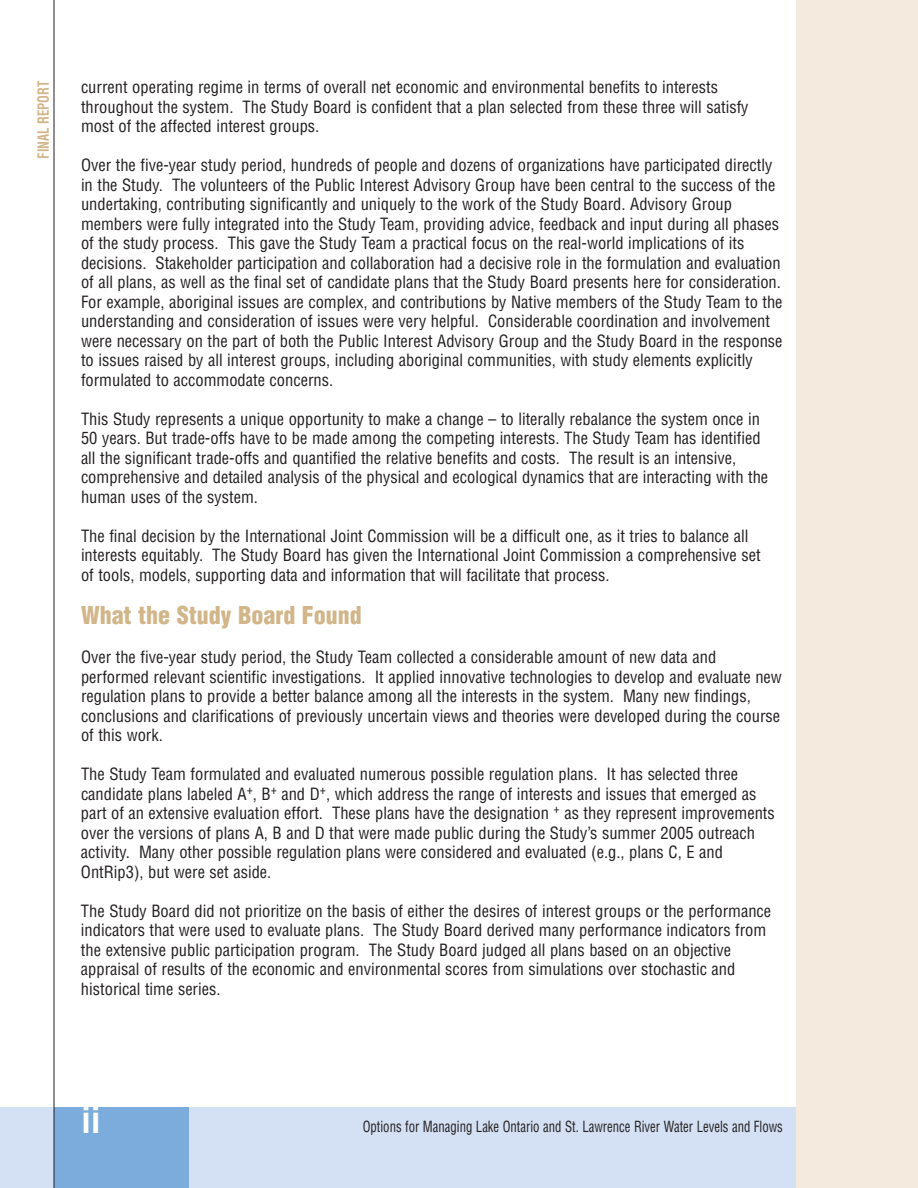
<style>
.page{position:relative;width:918px;height:1188px;background:#fff}
.page>*{position:absolute;margin:0;border:0;box-sizing:border-box;transform-origin:0 0}
.t1{font:700 condensed 36px "Helvetica";color:#fff}
.t2{font:900 condensed 24px "Helvetica";color:#d2b588}
.t3{font:condensed 16.5px/19.5px "Helvetica";color:#231f20}
.t4{font:condensed 15px "Helvetica";color:#231f20;scale:.85 1}
.t5{font:700 condensed 15px "Helvetica";color:#d2b588;scale:.85 1}
</style>
<div class="page">
<div style="left:0;top:1107px;width:918px;height:81px;background:#d4e0f3"></div>
<div style="left:54px;top:1107px;width:135px;height:81px;background:#7bacdc"></div>
<div style="left:796px;top:0;width:122px;height:1188px;background:#f4eade"></div>
<hr style="left:54px;top:0;width:1px;height:1188px;background:#231f20">
<p class="t5" style="left:38px;top:159px;width:93px;rotate:-90deg">FINAL REPORT</p>
<p class="t3" style="left:81px;top:79px;width:669px">current operating regime in terms of overall net economic and environmental benefits to interests throughout the system. The Study Board is confident that a plan selected from these three will satisfy most of the affected interest groups.</p>
<p class="t3" style="left:81px;top:157px;width:703px">Over the five-year study period, hundreds of people and dozens of organizations have participated directly in the Study. The volunteers of the Public Interest Advisory Group have been central to the success of the undertaking, contributing significantly and uniquely to the work of the Study Board. Advisory Group members were fully integrated into the Study Team, providing advice, feedback and input during all phases of the study process. This gave the Study Team a practical focus on the real-world implications of its decisions. Stakeholder participation and collaboration had a decisive role in the formulation and evaluation of all plans, as well as the final set of candidate plans that the Study Board presents here for consideration.<br>For example, aboriginal issues are complex, and contributions by Native members of the Study Team to the understanding and consideration of issues were very helpful. Considerable coordination and involvement were necessary on the part of both the Public Interest Advisory Group and the Study Board in the response to issues raised by all interest groups, including aboriginal communities, with study elements explicitly formulated to accommodate concerns.</p>
<p class="t3" style="left:81px;top:410px;width:689px">This Study represents a unique opportunity to make a change – to literally rebalance the system once in 50 years. But trade-offs have to be made among the competing interests. The Study Team has identified all the significant trade-offs and quantified the relative benefits and costs. The result is an intensive, comprehensive and detailed analysis of the physical and ecological dynamics that are interacting with the human uses of the system.</p>
<p class="t3" style="left:81px;top:527px;width:681px">The final decision by the International Joint Commission will be a difficult one, as it tries to balance all interests equitably. The Study Board has given the International Joint Commission a comprehensive set of tools, models, supporting data and information that will facilitate that process.</p>
<h2 class="t2" style="left:81px;top:606px;width:282px">What the Study Board Found</h2>
<p class="t3" style="left:81px;top:649px;width:702px">Over the five-year study period, the Study Team collected a considerable amount of new data and performed relevant scientific investigations. It applied innovative technologies to develop and evaluate new regulation plans to provide a better balance among all the interests in the system. Many new findings, conclusions and clarifications of previously uncertain views and theories were developed during the course of this work.</p>
<p class="t3" style="left:81px;top:766px;width:695px">The Study Team formulated and evaluated numerous possible regulation plans. It has selected three candidate plans labeled A<sup>+</sup>, B<sup>+</sup> and D<sup>+</sup>, which address the range of interests and issues that emerged as part of an extensive evaluation effort. These plans have the designation <sup>+</sup> as they represent improvements over the versions of plans A, B and D that were made public during the Study’s summer 2005 outreach activity. Many other possible regulation plans were considered and evaluated (e.g., plans C, E and OntRip3), but were set aside.</p>
<p class="t3" style="left:81px;top:902px;width:692px">The Study Board did not prioritize on the basis of either the desires of interest groups or the performance indicators that were used to evaluate plans. The Study Board derived many performance indicators from the extensive public participation program. The Study Board judged all plans based on an objective appraisal of results of the economic and environmental scores from simulations over stochastic and historical time series.</p>
<h1 class="t1" style="left:81px;top:1106px;width:22px">ii</h1>
<p class="t4" style="left:363px;top:1121px;width:496px">Options for Managing Lake Ontario and St. Lawrence River Water Levels and Flows</p>
</div>
